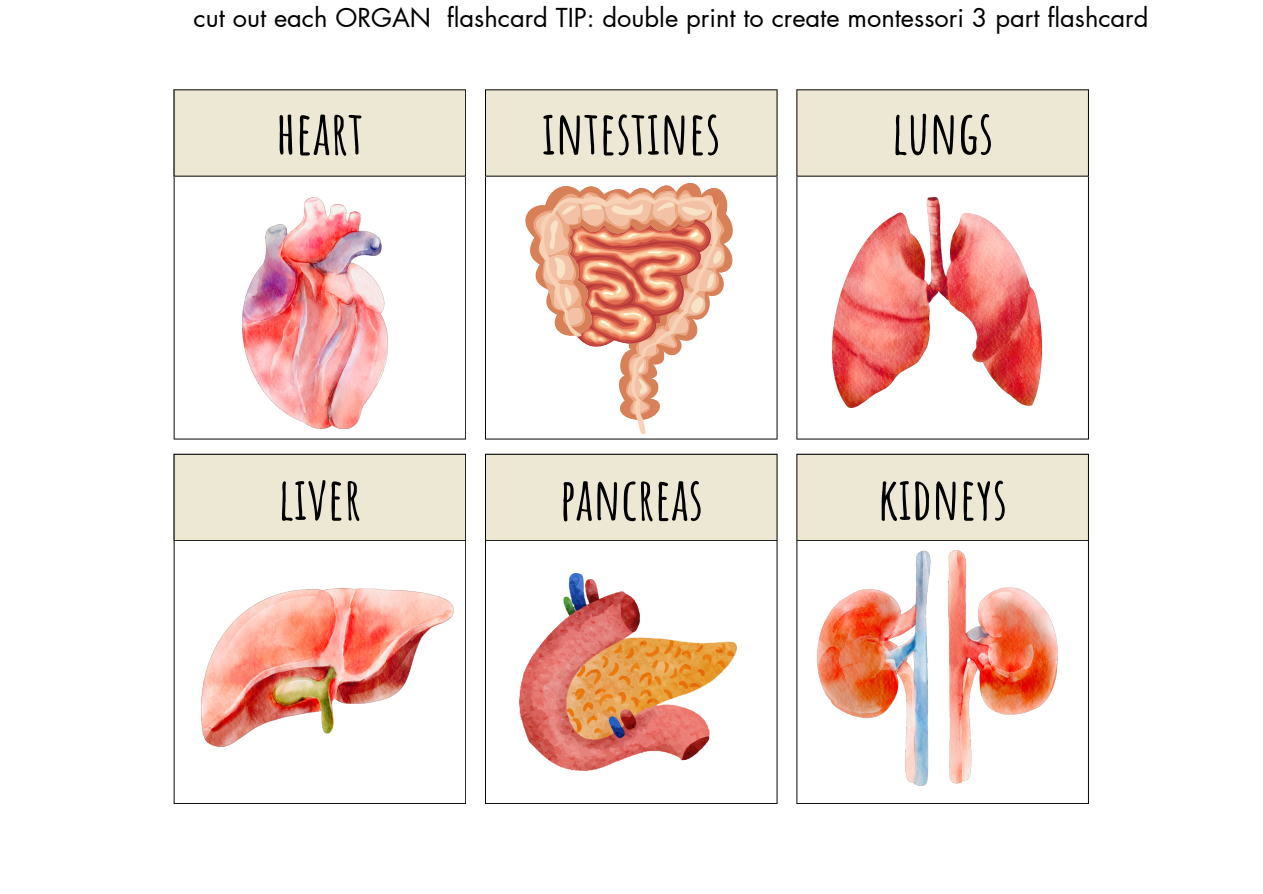
<style>
.page{position:relative;width:1263px;height:894px;background:#fff}
.page>*{position:absolute;margin:0;border:0;box-sizing:border-box;transform-origin:0 0}
.t1{font:700 59.85px "Amatic SC";color:#000}
.t2{font:700 58.35px "Amatic SC";color:#000}
.t3{font:25.5px "Futura LT Pro";color:#000}
</style>
<div class="page">
<svg style="left:174px;top:176px;width:292px;height:263px"></svg>
<div style="left:174px;top:89px;width:292px;height:87px;background:#ede8d4"></div>
<svg style="left:485px;top:176px;width:292px;height:263px"></svg>
<div style="left:485px;top:89px;width:292px;height:87px;background:#ede8d4"></div>
<svg style="left:796px;top:176px;width:293px;height:263px"></svg>
<div style="left:796px;top:89px;width:293px;height:87px;background:#ede8d4"></div>
<svg style="left:174px;top:541px;width:292px;height:262px"></svg>
<div style="left:174px;top:453px;width:292px;height:88px;background:#ede8d4"></div>
<svg style="left:485px;top:541px;width:292px;height:262px"></svg>
<div style="left:485px;top:453px;width:292px;height:88px;background:#ede8d4"></div>
<svg style="left:796px;top:541px;width:293px;height:262px"></svg>
<div style="left:796px;top:453px;width:293px;height:88px;background:#ede8d4"></div>
<img style="left:201px;top:588px;width:252px;height:158px">
<img style="left:242px;top:197px;width:145px;height:231px">
<svg style="left:516px;top:177px;width:221px;height:243px"></svg>
<svg style="left:523px;top:184px;width:205px;height:238px"></svg>
<svg style="left:539px;top:196px;width:190px;height:238px"></svg>
<img style="left:832px;top:197px;width:210px;height:211px">
<img style="left:520px;top:573px;width:217px;height:197px">
<img style="left:817px;top:550px;width:240px;height:235px">
<p class="t3" style="left:194px;top:6px;width:956px">cut out each ORGAN flashcard TIP: double print to create montessori 3 part flashcard</p>
<p class="t1" style="left:276px;top:94px;width:89px">HEART</p>
<p class="t1" style="left:542px;top:94px;width:180px">INTESTINES</p>
<p class="t1" style="left:892px;top:93px;width:103px">LUNGS</p>
<p class="t2" style="left:278px;top:460px;width:85px">LIVER</p>
<p class="t2" style="left:559px;top:461px;width:145px">PANCREAS</p>
<p class="t2" style="left:878px;top:460px;width:131px">KIDNEYS</p>
</div>
